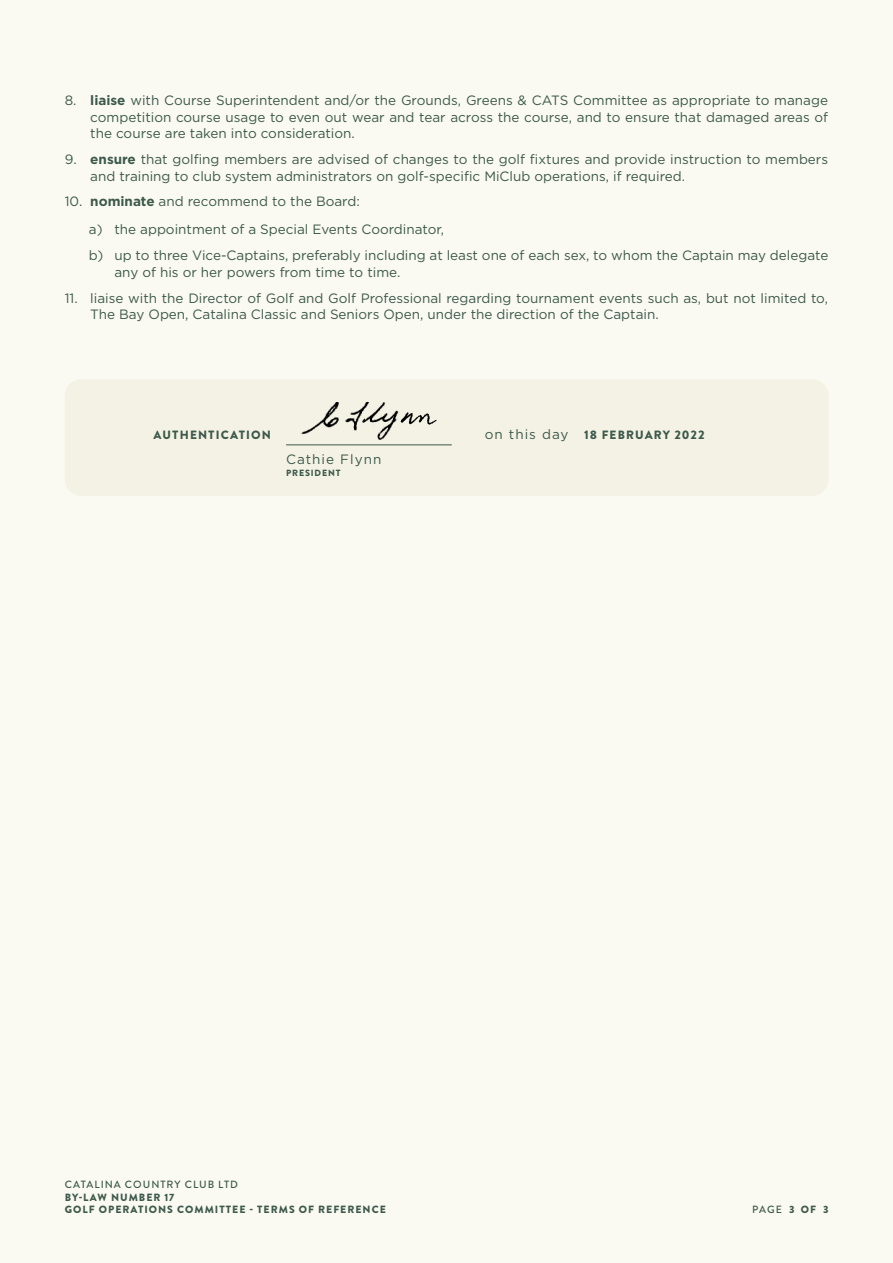
<style>
.page{position:relative;width:893px;height:1263px;background:#fbfaf2}
.page>*{position:absolute;margin:0;border:0;box-sizing:border-box;transform-origin:0 0}
.t1{font:13.5px/16.6px "Gotham";color:#3c594b}
.t2{font:13.5px "Gotham";letter-spacing:.075em;color:#3c594b}
.t3{font:900 12px "Brandon Text";letter-spacing:.095em;color:#3c594b}
.t4{font:900 10.5px/12.6px "Brandon Grotesque";letter-spacing:.095em;color:#3c594b}
.t5{font:500 10.5px "Brandon Grotesque";letter-spacing:.095em;color:#3c594b}
.t6{font:900 9px "Brandon Text";letter-spacing:.095em;color:#3c594b}
.s1{font-weight:700}
.s2{font-weight:900}
</style>
<div class="page">
<div style="left:65px;top:379px;width:763px;height:117px;background:#f4f2e4;border-radius:16px"></div>
<img style="left:301px;top:401px;width:136px;height:38px">
<hr style="left:286px;top:444px;width:166px;height:1px;background:#3c594b">
<p class="t1" style="left:90px;top:91px;width:739px;text-align:justify;text-indent:-26px">8. <span class="s1">liaise</span> with Course Superintendent and/or the Grounds, Greens &amp; CATS Committee as appropriate to manage competition course usage to even out wear and tear across the course, and to ensure that damaged areas of the course are taken into consideration.</p>
<p class="t1" style="left:90px;top:151px;width:739px;text-indent:-26px">9. <span class="s1">ensure</span> that golfing members are advised of changes to the golf fixtures and provide instruction to members and training to club system administrators on golf-specific MiClub operations, if required.</p>
<p class="t1" style="left:65px;top:193px;width:297px">10. <span class="s1">nominate</span> and recommend to the Board:</p>
<p class="t1" style="left:89px;top:221px;width:357px">a) the appointment of a Special Events Coordinator,</p>
<p class="t1" style="left:114px;top:246px;width:715px;text-indent:-25px">b) up to three Vice-Captains, preferably including at least one of each sex, to whom the Captain may delegate any of his or her powers from time to time.</p>
<p class="t1" style="left:90px;top:289px;width:739px;text-indent:-26px">11. liaise with the Director of Golf and Golf Professional regarding tournament events such as, but not limited to,<br>The Bay Open, Catalina Classic and Seniors Open, under the direction of the Captain.</p>
<p class="t3" style="left:154px;top:427px;width:119px">AUTHENTICATION</p>
<p class="t2" style="left:286px;top:451px;width:97px">Cathie Flynn</p>
<p class="t6" style="left:286px;top:466px;width:56px">PRESIDENT</p>
<p class="t2" style="left:485px;top:426px;width:85px">on this day</p>
<p class="t3" style="left:584px;top:427px;width:122px">18 FEBRUARY 2022</p>
<p class="t5" style="left:65px;top:1177px;width:175px">CATALINA COUNTRY CLUB LTD</p>
<p class="t4" style="left:65px;top:1191px;width:323px">BY-LAW NUMBER 17<br>GOLF OPERATIONS COMMITTEE - TERMS OF REFERENCE</p>
<p class="t5" style="left:752px;top:1202px;width:44px">PAGE <span class="s2">3</span></p>
<p class="t4" style="left:801px;top:1203px;width:29px">OF 3</p>
</div>
